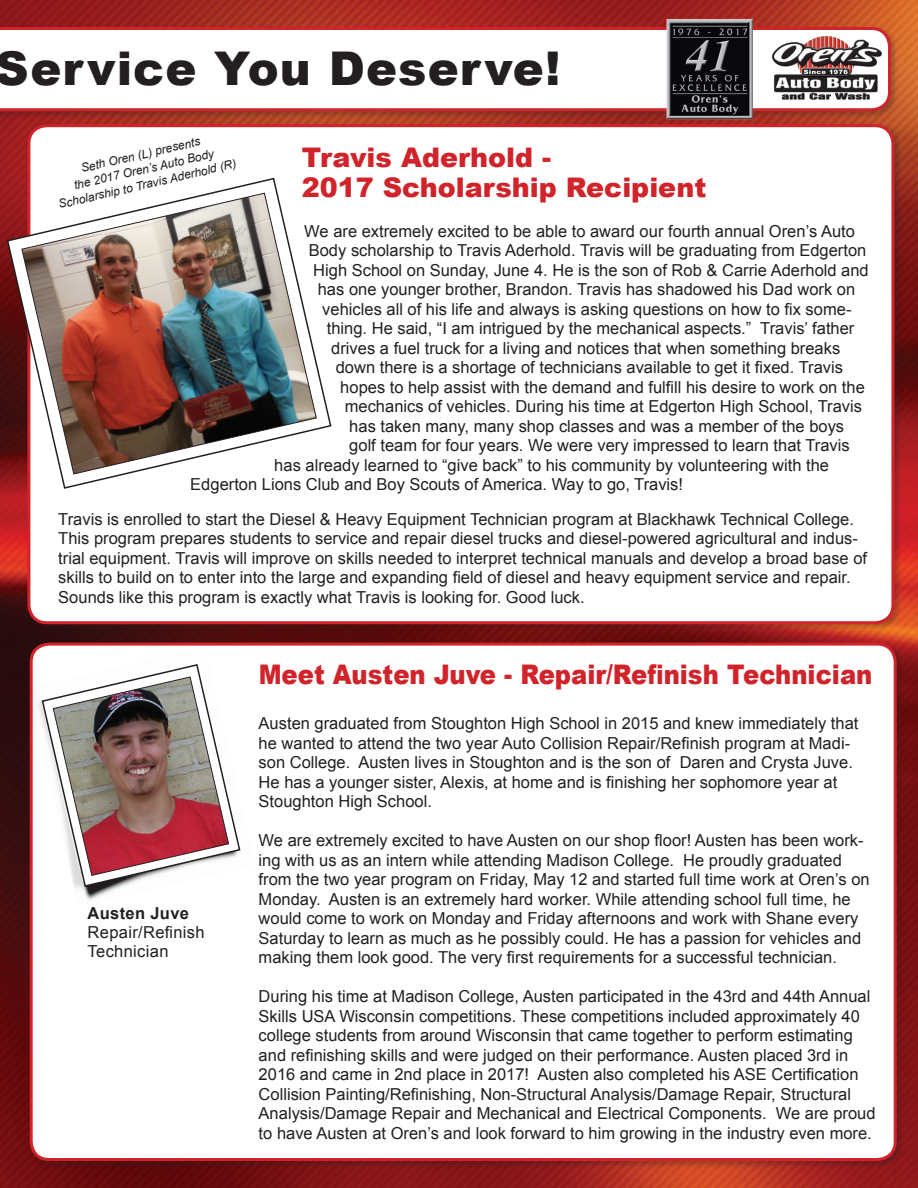
<style>
.page{position:relative;width:918px;height:1188px;background:#fff}
.page>*{position:absolute;margin:0;border:0;box-sizing:border-box;transform-origin:0 0}
.t1{font:900 46.5px "Arial";letter-spacing:.025em;color:#231f20}
.t2{font:900 27px "Arial";color:#d1232a;scale:.9 1}
.t3{font:900 27px/30px "Arial";color:#d1232a}
.t4{font:16.5px/19.5px "Arial";color:#231f20}
.t5{font:16.5px/18.8px "Arial";letter-spacing:.02em;color:#231f20}
.t6{font:700 16.5px "Arial";letter-spacing:.02em;color:#231f20}
.t7{font:italic 12px/15px "Arial";color:#231f20;text-align:center}
</style>
<div class="page">
<img style="left:0;top:0;width:918px;height:1188px">
<div style="left:26px;top:123px;width:876px;height:509px;background:#231f20;opacity:.3"></div>
<div style="left:29px;top:126px;width:864px;height:497px;background:#fff;border-radius:18px"></div>
<div style="left:27px;top:124px;width:867px;height:500px;border:3px solid #d1232a;border-radius:18px"></div>
<div style="left:0;top:25px;width:898px;height:94px;background:#231f20;opacity:.3"></div>
<svg style="left:0;top:27px;width:891px;height:84px"></svg>
<img style="left:779px;top:31px;width:108px;height:74px">
<img style="left:660px;top:14px;width:119px;height:114px">
<svg style="left:6px;top:177px;width:326px;height:313px"></svg>
<img style="left:21px;top:192px;width:296px;height:283px">
<div style="left:28px;top:641px;width:876px;height:527px;background:#231f20;opacity:.3"></div>
<div style="left:31px;top:644px;width:864px;height:516px;background:#fff;border-radius:18px"></div>
<div style="left:30px;top:643px;width:867px;height:518px;border:3px solid #d1232a;border-radius:18px"></div>
<img style="left:28px;top:647px;width:91px;height:259px">
<svg style="left:41px;top:663px;width:200px;height:225px"></svg>
<img style="left:43px;top:665px;width:197px;height:221px">
<h1 class="t1" style="left:-4px;top:35px;width:566px">Service You Deserve!</h1>
<p class="t7" style="left:50px;top:168px;width:184px;rotate:-13deg">Seth Oren (L) presents<br>the 2017 Oren’s Auto Body<br>Scholarship to Travis Aderhold (R)</p>
<p class="t3" style="left:302px;top:142px;width:406px">Travis Aderhold -<br>2017 Scholarship Recipient</p>
<p class="t4" style="left:304px;top:221px;width:552px">We are extremely excited to be able to award our fourth annual Oren’s Auto</p>
<p class="t4" style="left:309px;top:241px;width:559px">Body scholarship to Travis Aderhold. Travis will be graduating from Edgerton</p>
<p class="t4" style="left:313px;top:260px;width:557px">High School on Sunday, June 4. He is the son of Rob &amp; Carrie Aderhold and</p>
<p class="t4" style="left:318px;top:280px;width:539px">has one younger brother, Brandon. Travis has shadowed his Dad work on</p>
<p class="t4" style="left:322px;top:299px;width:531px">vehicles all of his life and always is asking questions on how to fix some-</p>
<p class="t4" style="left:327px;top:319px;width:529px">thing. He said, “I am intrigued by the mechanical aspects.” Travis’ father</p>
<p class="t4" style="left:331px;top:338px;width:510px">drives a fuel truck for a living and notices that when something breaks</p>
<p class="t4" style="left:336px;top:358px;width:509px">down there is a shortage of technicians available to get it fixed. Travis</p>
<p class="t4" style="left:340px;top:377px;width:526px">hopes to help assist with the demand and fulfill his desire to work on the</p>
<p class="t4" style="left:345px;top:397px;width:519px">mechanics of vehicles. During his time at Edgerton High School, Travis</p>
<p class="t4" style="left:349px;top:416px;width:496px">has taken many, many shop classes and was a member of the boys</p>
<p class="t4" style="left:349px;top:436px;width:502px">golf team for four years. We were very impressed to learn that Travis</p>
<p class="t4" style="left:274px;top:455px;width:556px">has already learned to “give back” to his community by volunteering with the</p>
<p class="t4" style="left:190px;top:475px;width:494px">Edgerton Lions Club and Boy Scouts of America. Way to go, Travis!</p>
<p class="t4" style="left:58px;top:509px;width:810px">Travis is enrolled to start the Diesel &amp; Heavy Equipment Technician program at Blackhawk Technical College.<br>This program prepares students to service and repair diesel trucks and diesel-powered agricultural and indus&shy;trial equipment. Travis will improve on skills needed to interpret technical manuals and develop a broad base of skills to build on to enter into the large and expanding field of diesel and heavy equipment service and repair.<br>Sounds like this program is exactly what Travis is looking for. Good luck.</p>
<p class="t6" style="left:88px;top:903px;width:103px">Austen Juve</p>
<p class="t5" style="left:88px;top:923px;width:119px">Repair/Refinish<br>Technician</p>
<p class="t2" style="left:259px;top:655px;width:683px">Meet Austen Juve - Repair/Refinish Technician</p>
<p class="t4" style="left:259px;top:714px;width:601px">Austen graduated from Stoughton High School in 2015 and knew immediately that he wanted to attend the two year Auto Collision Repair/Refinish program at Madi&shy;son College. Austen lives in Stoughton and is the son of Daren and Crysta Juve.<br>He has a younger sister, Alexis, at home and is finishing her sophomore year at Stoughton High School.</p>
<p class="t4" style="left:259px;top:831px;width:613px">We are extremely excited to have Austen on our shop floor! Austen has been work&shy;ing with us as an intern while attending Madison College. He proudly graduated from the two year program on Friday, May 12 and started full time work at Oren’s on Monday. Austen is an extremely hard worker. While attending school full time, he would come to work on Monday and Friday afternoons and work with Shane every Saturday to learn as much as he possibly could. He has a passion for vehicles and making them look good. The very first requirements for a successful technician.</p>
<p class="t4" style="left:259px;top:987px;width:618px">During his time at Madison College, Austen participated in the 43rd and 44th Annual Skills USA Wisconsin competitions. These competitions included approximately 40 college students from around Wisconsin that came together to perform estimating and refinishing skills and were judged on their performance. Austen placed 3rd in 2016 and came in 2nd place in 2017! Austen also completed his ASE Certification Collision Painting/Refinishing, Non-Structural Analysis/Damage Repair, Structural Analysis/Damage Repair and Mechanical and Electrical Components. We are proud to have Austen at Oren’s and look forward to him growing in the industry even more.</p>
</div>
